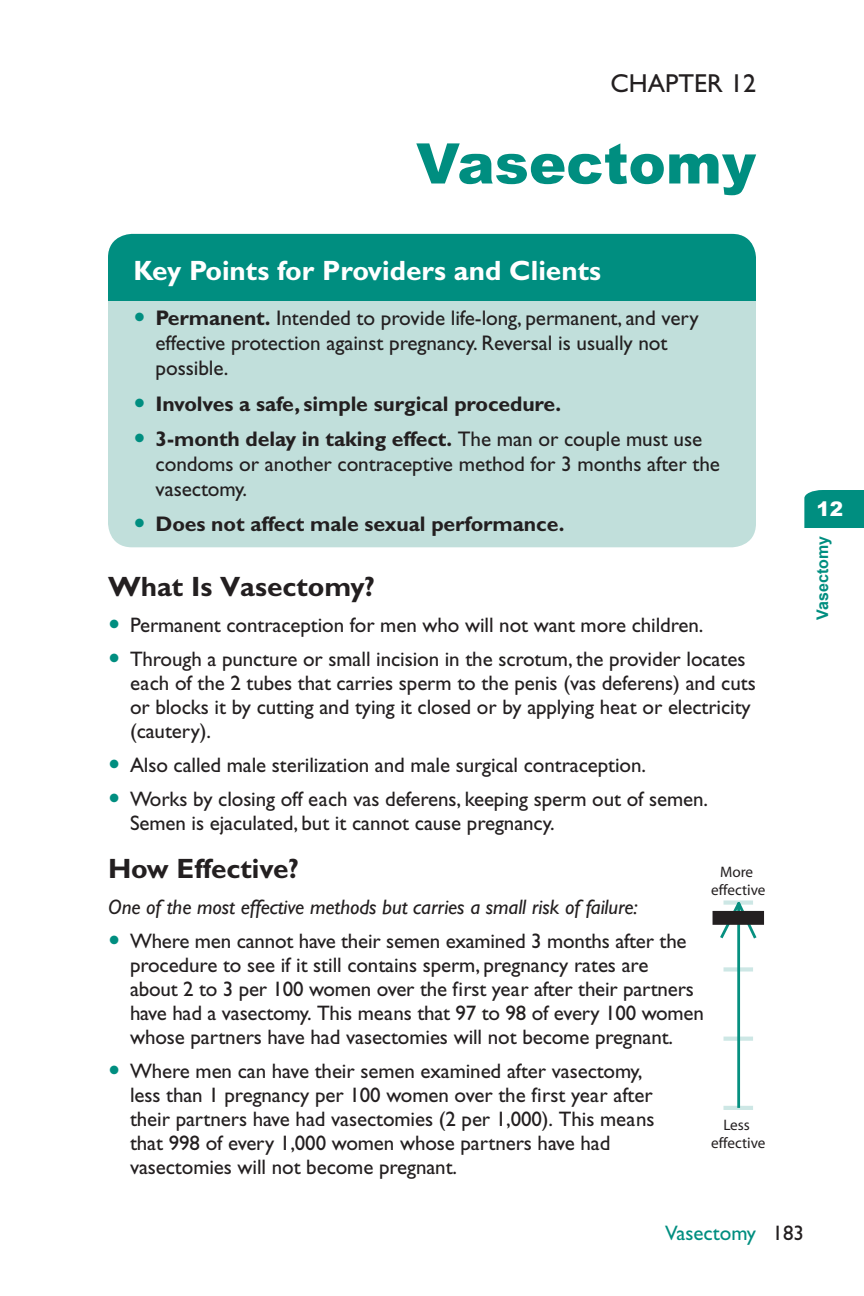
<style>
.page{position:relative;width:864px;height:1296px;background:#fff}
.page>*{position:absolute;margin:0;border:0;box-sizing:border-box;transform-origin:0 0}
.t1{font:900 56px "Arial";color:#008e80}
.t2{font:700 28px "Gill Sans";color:#fff}
.t3{font:700 28px "Gill Sans";color:#231f20}
.t4{font:26px "Gill Sans";color:#231f20}
.t5{font:21.2px/25.2px "Gill Sans";letter-spacing:-.005em;color:#231f20}
.t6{font:700 21.2px/35.2px "Gill Sans";letter-spacing:-.005em;color:#231f20}
.t7{font:21px/24px "Gill Sans";letter-spacing:-.005em;color:#231f20}
.t8{font:italic 21px "Gill Sans";letter-spacing:-.005em;color:#231f20}
.t9{font:21px "Gill Sans";color:#008e80}
.t10{font:900 20px "Arial";color:#fff}
.t11{font:700 16px "Arial";color:#008e80}
.t12{font:15.2px/18.2px "Myriad";color:#231f20;text-align:center}
.s1{font-weight:700}
.s2{font-weight:400}
</style>
<div class="page">
<div style="left:108px;top:234px;width:648px;height:313px;background:#c1dfdb;border-radius:24px"></div>
<div style="left:108px;top:234px;width:648px;height:67px;background:#008e80"></div>
<div style="left:804px;top:490px;width:60px;height:38px;background:#008e80"></div>
<svg style="left:718px;top:900px;width:41px;height:210px"></svg>
<div style="left:713px;top:911px;width:51px;height:14px;background:#231f20"></div>
<p class="t4" style="left:610px;top:68px;width:147px">CHAPTER 12</p>
<h1 class="t1" style="left:416px;top:123px;width:341px">Vasectomy</h1>
<h2 class="t2" style="left:134px;top:254px;width:469px">Key Points for Providers and Clients</h2>
<p class="t5" style="left:156px;top:305px;width:545px"><span class="s1">Permanent.</span> Intended to provide life-long, permanent, and very effective protection against pregnancy. Reversal is usually not possible.</p>
<p class="t6" style="left:156px;top:386px;width:548px">Involves a safe, simple surgical procedure.<br>3-month delay in taking effect. <span class="s2">The man or couple must use</span></p>
<p class="t5" style="left:156px;top:451px;width:566px">condoms or another contraceptive method for 3 months after the vasectomy.</p>
<p class="t6" style="left:156px;top:507px;width:410px">Does not affect male sexual performance.</p>
<h2 class="t3" style="left:108px;top:570px;width:269px">What Is Vasectomy?</h2>
<p class="t7" style="left:130px;top:608px;width:617px;line-height:34px">Permanent contraception for men who will not want more children.<br>Through a puncture or small incision in the scrotum, the provider locates</p>
<p class="t7" style="left:130px;top:671px;width:627px">each of the 2 tubes that carries sperm to the penis (vas deferens) and cuts or blocks it by cutting and tying it closed or by applying heat or electricity (cautery).</p>
<p class="t7" style="left:130px;top:748px;width:580px;line-height:34px">Also called male sterilization and male surgical contraception.<br>Works by closing off each vas deferens, keeping sperm out of semen.</p>
<p class="t7" style="left:130px;top:811px;width:426px">Semen is ejaculated, but it cannot cause pregnancy.</p>
<h2 class="t3" style="left:108px;top:852px;width:193px">How Effective?</h2>
<p class="t8" style="left:108px;top:895px;width:531px">One of the most effective methods but carries a small risk of failure:</p>
<p class="t7" style="left:130px;top:929px;width:575px">Where men cannot have their semen examined 3 months after the procedure to see if it still contains sperm, pregnancy rates are<br>about 2 to 3 per 100 women over the first year after their partners have had a vasectomy. This means that 97 to 98 of every 100 women whose partners have had vasectomies will not become pregnant.</p>
<p class="t7" style="left:130px;top:1059px;width:526px">Where men can have their semen examined after vasectomy, less than 1 pregnancy per 100 women over the first year after their partners have had vasectomies (2 per 1,000). This means that 998 of every 1,000 women whose partners have had vasectomies will not become pregnant.</p>
<p class="t12" style="left:711px;top:863px;width:56px">More effective</p>
<p class="t12" style="left:711px;top:1116px;width:56px">Less effective</p>
<p class="t10" style="left:817px;top:495px;width:28px">12</p>
<p class="t11" style="left:814px;top:620px;width:85px;rotate:-90deg">Vasectomy</p>
<p class="t9" style="left:665px;top:1221px;width:92px">Vasectomy</p>
<p class="t7" style="left:772px;top:1221px;width:33px">183</p>
</div>
